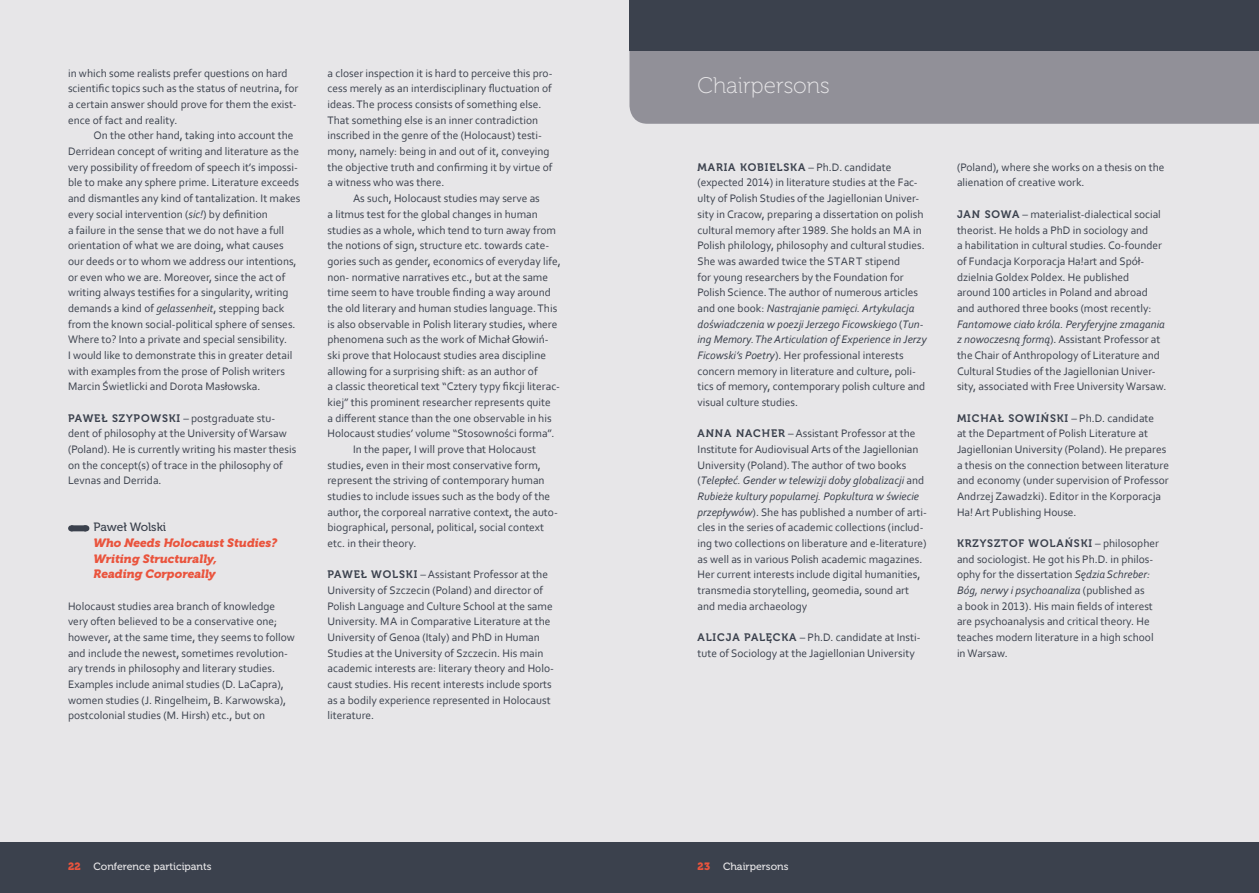
<style>
.page{position:relative;width:1259px;height:893px;background:#e7e6e8}
.page>*{position:absolute;margin:0;border:0;box-sizing:border-box;transform-origin:0 0}
.t1{font:22.5px "Museo 100";color:#e7e6e8}
.t2{font:italic 12px/15.6px "Museo 900";color:#ea543d}
.t3{font:12px "Museo 500";letter-spacing:-.01em;color:#3b414d}
.t4{font:11.4px/15.8px "Corbel";color:#3b414d}
.t5{font:10.8px "Museo 700";letter-spacing:.08em;color:#3b414d}
.t6{font:10.5px "Museo 500";color:#e7e6e8}
.s1{font-style:italic}
.s2{font-family:"Museo 700";font-size:10.8px}
.s3{font-family:"Corbel";font-size:11.4px}
.s4{font-family:"Museo 900";color:#ea543d}
</style>
<div class="page">
<div style="left:0;top:842px;width:1259px;height:51px;background:#3b414d"></div>
<div style="left:629px;top:51px;width:630px;height:73px;background:#919098"></div>
<div style="left:629px;top:0;width:630px;height:51px;background:#3b414d"></div>
<div style="left:71px;top:525px;width:14px;height:6px;background:#3b414d"></div>
<svg style="left:78px;top:525px;width:8px;height:6px"></svg>
<p class="t4" style="left:68px;top:65px;width:232px">in which some realists prefer questions on hard scientific topics such as the status of neutrina, for a certain answer should prove for them the exist&shy;ence of fact and reality.</p>
<p class="t4" style="left:68px;top:128px;width:234px;text-indent:26px">On the other hand, taking into account the Derridean concept of writing and literature as the very possibility of freedom of speech it’s impossi&shy;ble to make any sphere prime. Literature exceeds and dismantles any kind of tantalization. It makes every social intervention (<span class="s1">sic!</span>) by definition<br>a failure in the sense that we do not have a full orientation of what we are doing, what causes our deeds or to whom we address our intentions, or even who we are. Moreover, since the act of writing always testifies for a singularity, writing demands a kind of <span class="s1">gelassenheit</span>, stepping back from the known social-political sphere of senses.<br>Where to? Into a private and special sensibility.<br>I would like to demonstrate this in greater detail with examples from the prose of Polish writers Marcin Świetlicki and Dorota Masłowska.</p>
<p class="t4" style="left:68px;top:410px;width:230px"><span class="s2">PAWEŁ SZYPOWSKI</span> – postgraduate stu&shy;dent of philosophy at the University of Warsaw (Poland). He is currently writing his master thesis on the concept(s) of trace in the philosophy of Levnas and Derrida.</p>
<p class="t3" style="left:94px;top:521px;width:74px">Paweł Wolski</p>
<p class="t2" style="left:94px;top:535px;width:185px">Who Needs Holocaust Studies?<br>Writing Structurally,<br>Reading Corporeally</p>
<p class="t4" style="left:68px;top:598px;width:228px">Holocaust studies area branch of knowledge very often believed to be a conservative one; however, at the same time, they seems to follow and include the newest, sometimes revolution&shy;ary trends in philosophy and literary studies.<br>Examples include animal studies (D. LaCapra), women studies (J. Ringelheim, B. Karwowska), postcolonial studies (M. Hirsh) etc., but on</p>
<p class="t4" style="left:327px;top:65px;width:226px">a closer inspection it is hard to perceive this pro&shy;cess merely as an interdisciplinary fluctuation of ideas. The process consists of something else.<br>That something else is an inner contradiction inscribed in the genre of the (Holocaust) testi&shy;mony, namely: being in and out of it, conveying the objective truth and confirming it by virtue of a witness who was there.</p>
<p class="t4" style="left:353px;top:190px;width:188px">As such, Holocaust studies may serve as</p>
<p class="t4" style="left:327px;top:206px;width:212px">a litmus test for the global changes in human</p>
<p class="t4" style="left:327px;top:222px;width:230px">studies as a whole, which tend to turn away from</p>
<p class="t4" style="left:327px;top:237px;width:223px">the notions of sign, structure etc. towards cate-</p>
<p class="t4" style="left:327px;top:253px;width:235px">gories such as gender, economics of everyday life,</p>
<p class="t4" style="left:327px;top:269px;width:222px">non- normative narratives etc., but at the same</p>
<p class="t4" style="left:327px;top:284px;width:225px">time seem to have trouble finding a way around</p>
<p class="t4" style="left:327px;top:300px;width:231px">the old literary and human studies language. This</p>
<p class="t4" style="left:327px;top:316px;width:231px">is also observable in Polish literary studies, where</p>
<p class="t4" style="left:327px;top:331px;width:223px">phenomena such as the work of Michał Głowiń-</p>
<p class="t4" style="left:327px;top:347px;width:220px">ski prove that Holocaust studies area discipline</p>
<p class="t4" style="left:327px;top:363px;width:212px">allowing for a surprising shift: as an author of</p>
<p class="t4" style="left:327px;top:378px;width:234px">a classic theoretical text “Cztery typy fikcji literac-</p>
<p class="t4" style="left:327px;top:394px;width:225px">kiej” this prominent researcher represents quite</p>
<p class="t4" style="left:327px;top:410px;width:226px">a different stance than the one observable in his</p>
<p class="t4" style="left:327px;top:425px;width:229px">Holocaust studies’ volume “Stosowności forma”.</p>
<p class="t4" style="left:353px;top:441px;width:184px">In the paper, I will prove that Holocaust</p>
<p class="t4" style="left:327px;top:457px;width:215px">studies, even in their most conservative form,</p>
<p class="t4" style="left:327px;top:472px;width:219px">represent the striving of contemporary human</p>
<p class="t4" style="left:327px;top:488px;width:224px">studies to include issues such as the body of the</p>
<p class="t4" style="left:327px;top:504px;width:232px">author, the corporeal narrative context, the auto-</p>
<p class="t4" style="left:327px;top:519px;width:218px">biographical, personal, political, social context</p>
<p class="t4" style="left:327px;top:535px;width:90px">etc. in their theory.</p>
<p class="t4" style="left:327px;top:566px;width:228px"><span class="s2">PAWEŁ WOLSKI</span> – Assistant Professor at the University of Szczecin (Poland) and director of Polish Language and Culture School at the same University. MA in Comparative Literature at the University of Genoa (Italy) and PhD in Human Studies at the University of Szczecin. His main academic interests are: literary theory and Holo&shy;caust studies. His recent interests include sports as a bodily experience represented in Holocaust literature.</p>
<h1 class="t1" style="left:697px;top:73px;width:134px">Chairpersons</h1>
<p class="t4" style="left:697px;top:159px;width:231px"><span class="s2">MARIA KOBIELSKA</span> – Ph.D. candidate (expected 2014) in literature studies at the Fac&shy;ulty of Polish Studies of the Jagiellonian Univer&shy;sity in Cracow, preparing a dissertation on polish cultural memory after 1989. She holds an MA in Polish philology, philosophy and cultural studies.<br>She was awarded twice the START stipend<br>for young researchers by the Foundation for Polish Science. The author of numerous articles and one book: <span class="s1">Nastrajanie pamięci. Artykulacja doświadczenia w poezji Jerzego Ficowskiego</span> (<span class="s1">Tun&shy;ing Memory. The Articulation of Experience in Jerzy Ficowski’s Poetry</span>). Her professional interests concern memory in literature and culture, poli&shy;tics of memory, contemporary polish culture and visual culture studies.</p>
<p class="t4" style="left:697px;top:425px;width:231px"><span class="s2">ANNA NACHER</span> – Assistant Professor at the Institute for Audiovisual Arts of the Jagiellonian University (Poland). The author of two books (<span class="s1">Telepłeć. Gender w telewizji doby globalizacji</span> and <span class="s1">Rubieże kultury popularnej. Popkultura w świecie przepływów</span>). She has published a number of arti&shy;cles in the series of academic collections (includ&shy;ing two collections on liberature and e-literature) as well as in various Polish academic magazines.<br>Her current interests include digital humanities, transmedia storytelling, geomedia, sound art and media archaeology</p>
<p class="t4" style="left:697px;top:629px;width:224px"><span class="s2">ALICJA PALĘCKA</span> – Ph.D. candidate at Insti&shy;tute of Sociology at the Jagiellonian University</p>
<p class="t4" style="left:957px;top:159px;width:209px">(Poland), where she works on a thesis on the alienation of creative work.</p>
<p class="t4" style="left:957px;top:206px;width:206px"><span class="s2">JAN SOWA</span> – materialist-dialectical social theorist. He holds a PhD in sociology and<br>a habilitation in cultural studies. Co-founder of Fundacja Korporacja Ha!art and Spół&shy;dzielnia Goldex Poldex. He published around 100 articles in Poland and abroad and authored three books (most recently:</p>
<p class="t4" style="left:957px;top:316px;width:211px"><span class="s1">Fantomowe ciało króla. Peryferyjne zmagania z nowoczesną formą</span>). Assistant Professor at the Chair of Anthropology of Literature and Cultural Studies of the Jagiellonian Univer&shy;sity, associated with Free University Warsaw.</p>
<p class="t4" style="left:957px;top:410px;width:213px"><span class="s2">MICHAŁ SOWIŃSKI</span> – Ph.D. candidate<br>at the Department of Polish Literature at Jagiellonian University (Poland). He prepares a thesis on the connection between literature and economy (under supervision of Professor Andrzej Zawadzki). Editor in the Korporacja Ha! Art Publishing House.</p>
<p class="t5" style="left:957px;top:537px;width:203px">KRZYSZTOF WOLAŃSKI <span class="s3">– philosopher</span></p>
<p class="t4" style="left:957px;top:551px;width:198px">and sociologist. He got his Ph.D. in philos&shy;ophy for the dissertation <span class="s1">Sędzia Schreber:<br>Bóg, nerwy i psychoanaliza</span> (published as<br>a book in 2013). His main fields of interest are psychoanalysis and critical theory. He teaches modern literature in a high school in Warsaw.</p>
<p class="t6" style="left:68px;top:861px;width:145px"><span class="s4">22</span> Conference participants</p>
<p class="t6" style="left:697px;top:861px;width:92px"><span class="s4">23</span> Chairpersons</p>
</div>
